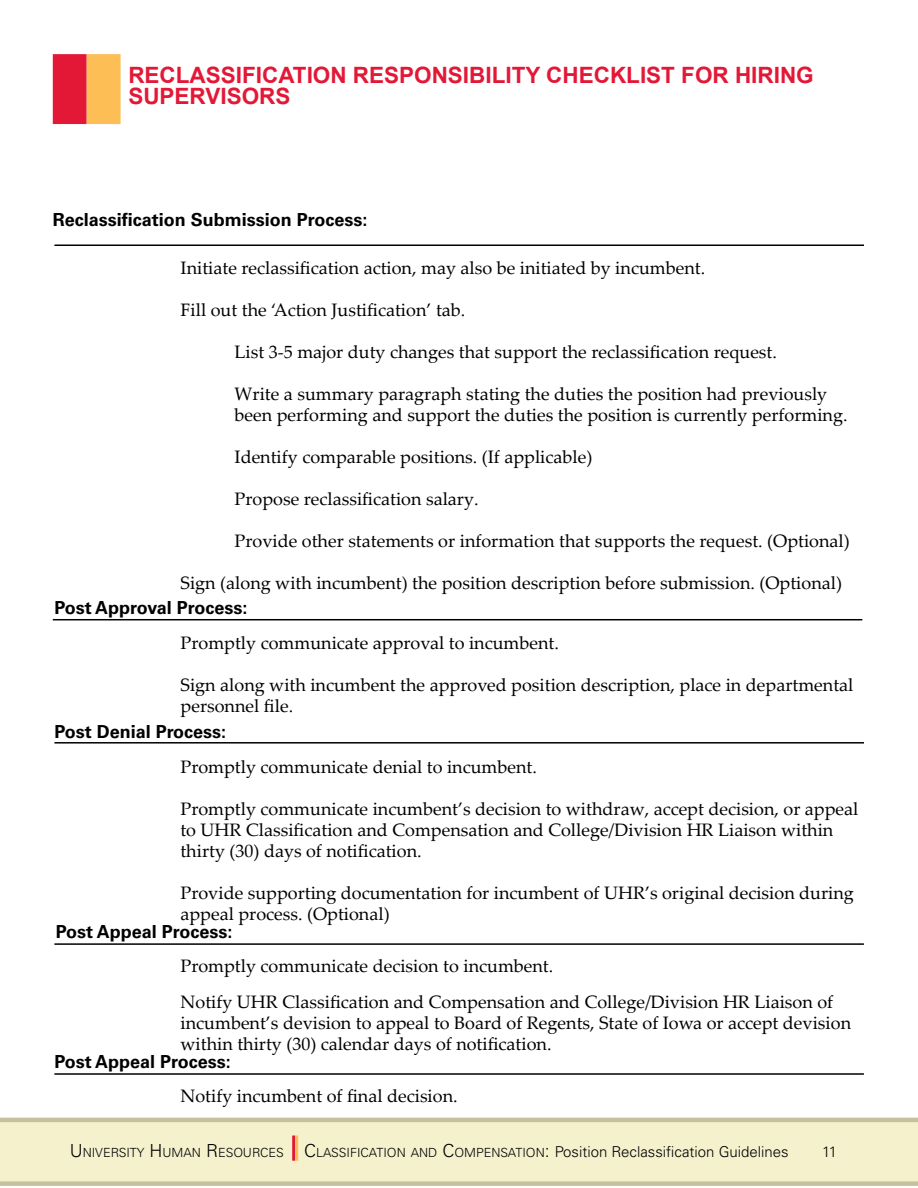
<style>
.page{position:relative;width:918px;height:1188px;background:#fff}
.page>*{position:absolute;margin:0;border:0;box-sizing:border-box;transform-origin:0 0}
.t1{font:700 22.5px/21px "Arial";color:#e31837}
.t2{font:18px/21px "Palatino Linotype";color:#000}
.t3{font:700 18px "Univers LT Std";color:#000}
.t4{font:300 15px "Univers LT Std";color:#000}
.t5{font:300 12.6px "Univers LT Std";color:#000}
.s1{font-size:18px}
.s2{font-size:15px}
</style>
<div class="page">
<svg style="left:0;top:1118px;width:918px;height:68px;background:#efeac6"></svg>
<hr style="left:292px;top:1136px;width:3px;height:25px;background:#e31837">
<hr style="left:295px;top:1136px;width:3px;height:25px;background:#fdbe56">
<div style="left:53px;top:54px;width:34px;height:70px;background:#e31837;border:2px solid #e31837"></div>
<div style="left:87px;top:54px;width:34px;height:70px;background:#fdbe56;border:2px solid #fdbe56"></div>
<hr style="left:54px;top:244px;width:810px;height:2px;background:#000">
<hr style="left:53px;top:619px;width:809px;height:1px;background:#000">
<hr style="left:54px;top:742px;width:810px;height:2px;background:#000">
<hr style="left:54px;top:943px;width:810px;height:2px;background:#000">
<hr style="left:54px;top:1073px;width:810px;height:2px;background:#000">
<p class="t1" style="left:128px;top:66px;width:687px">RECLASSIFICATION RESPONSIBILITY CHECKLIST FOR HIRING<br>SUPERVISORS</p>
<p class="t3" style="left:53px;top:209px;width:316px">Reclassification Submission Process:</p>
<p class="t2" style="left:181px;top:256px;width:526px">Initiate reclassification action, may also be initiated by incumbent.</p>
<p class="t2" style="left:181px;top:298px;width:286px">Fill out the ‘Action Justification’ tab.</p>
<p class="t2" style="left:235px;top:340px;width:544px">List 3-5 major duty changes that support the reclassification request.</p>
<p class="t2" style="left:235px;top:382px;width:614px">Write a summary paragraph stating the duties the position had previously been performing and support the duties the position is currently performing.</p>
<p class="t2" style="left:235px;top:445px;width:359px">Identify comparable positions. (If applicable)</p>
<p class="t2" style="left:235px;top:487px;width:245px">Propose reclassification salary.</p>
<p class="t2" style="left:235px;top:529px;width:617px">Provide other statements or information that supports the request. (Optional)</p>
<p class="t2" style="left:181px;top:571px;width:663px">Sign (along with incumbent) the position description before submission. (Optional)</p>
<p class="t3" style="left:54px;top:597px;width:194px">Post Approval Process:</p>
<p class="t2" style="left:181px;top:632px;width:380px">Promptly communicate approval to incumbent.</p>
<p class="t2" style="left:181px;top:674px;width:674px">Sign along with incumbent the approved position description, place in departmental personnel file.</p>
<p class="t3" style="left:54px;top:721px;width:173px">Post Denial Process:</p>
<p class="t2" style="left:180px;top:756px;width:358px">Promptly communicate denial to incumbent.</p>
<p class="t2" style="left:180px;top:798px;width:679px">Promptly communicate incumbent’s decision to withdraw, accept decision, or appeal to UHR Classification and Compensation and College/Division HR Liaison within thirty (30) days of notification.</p>
<p class="t2" style="left:180px;top:882px;width:675px">Provide supporting documentation for incumbent of UHR’s original decision during appeal process. (Optional)</p>
<p class="t3" style="left:56px;top:921px;width:178px">Post Appeal Process:</p>
<p class="t2" style="left:180px;top:955px;width:374px">Promptly communicate decision to incumbent.</p>
<p class="t2" style="left:181px;top:991px;width:672px">Notify UHR Classification and Compensation and College/Division HR Liaison of incumbent’s devision to appeal to Board of Regents, State of Iowa or accept devision within thirty (30) calendar days of notification.</p>
<p class="t3" style="left:54px;top:1051px;width:178px">Post Appeal Process:</p>
<p class="t2" style="left:180px;top:1084px;width:279px">Notify incumbent of final decision.</p>
<p class="t5" style="left:70px;top:1145px;width:721px"><span class="s1">U</span>NIVERSITY <span class="s1">H</span>UMAN <span class="s1">R</span>ESOURCES <span class="s1">C</span>LASSIFICATION AND <span class="s1">C</span>OMPENSATION<span class="s1">:</span> <span class="s2">Position Reclassification Guidelines</span></p>
<p class="t4" style="left:822px;top:1143px;width:16px">11</p>
</div>
